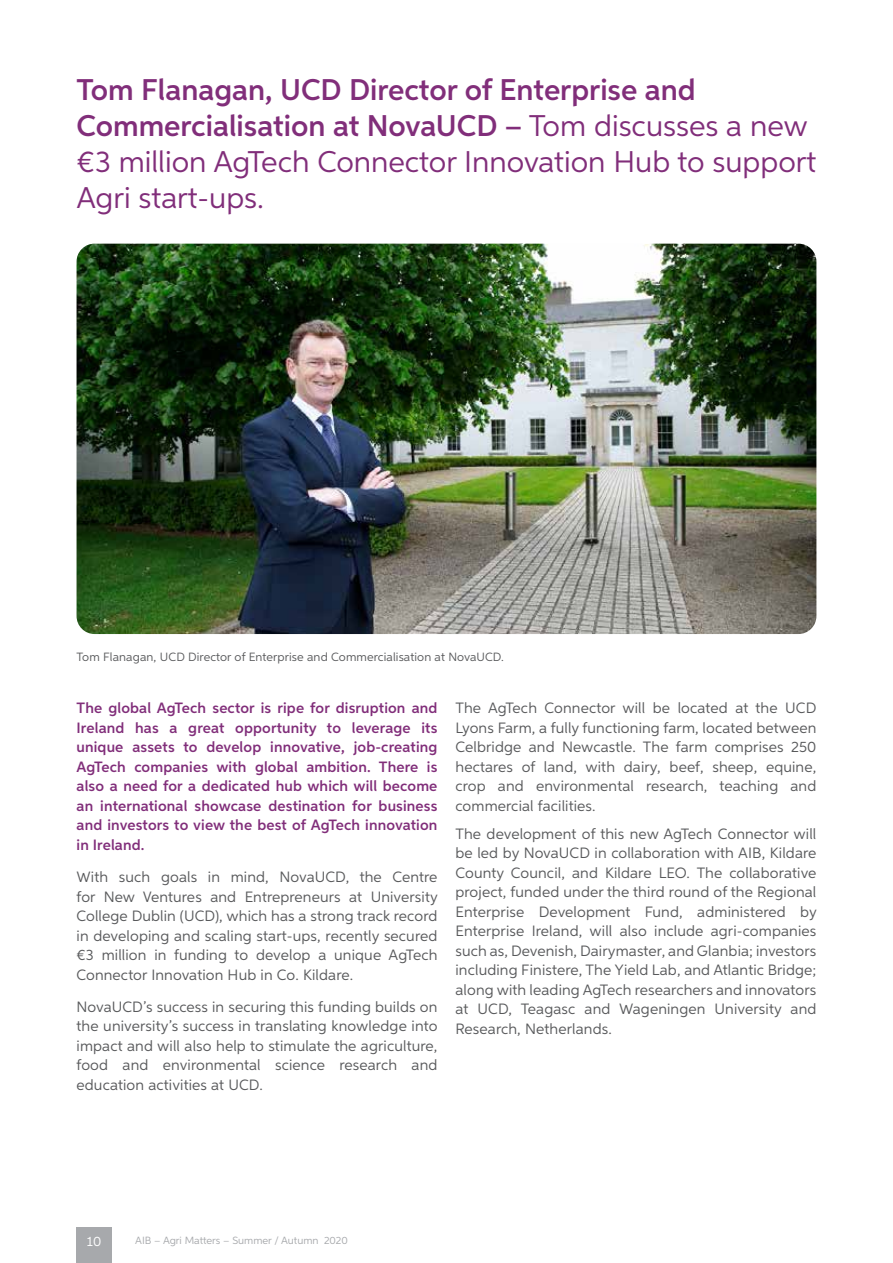
<style>
.page{position:relative;width:893px;height:1263px;background:#fff}
.page>*{position:absolute;margin:0;border:0;box-sizing:border-box;transform-origin:0 0}
.t1{font:30px/36px "Aspira";color:#812e7a}
.t2{font:15px/19.5px "Aspira";letter-spacing:.01em;color:#58595b;text-align:justify}
.t3{font:600 15px/19.5px "Aspira";letter-spacing:.01em;color:#812e7a;text-align:justify}
.t4{font:13.5px "Aspira";color:#fff}
.t5{font:12px "Aspira";letter-spacing:.01em;color:#58595b}
.t6{font:10.5px "Aspira";color:#a7a9ac}
.s1{font-weight:600}
</style>
<div class="page">
<img style="left:77px;top:244px;width:739px;height:390px">
<div style="left:77px;top:1228px;width:35px;height:35px;background:#a7a9ac"></div>
<h1 class="t1" style="left:77px;top:71px;width:741px"><span class="s1">Tom Flanagan, UCD Director of Enterprise and Commercialisation at NovaUCD –</span> Tom discusses a new €3 million AgTech Connector Innovation Hub to support Agri start-ups.</h1>
<p class="t5" style="left:77px;top:650px;width:429px">Tom Flanagan, UCD Director of Enterprise and Commercialisation at NovaUCD.</p>
<p class="t3" style="left:77px;top:698px;width:362px">The global AgTech sector is ripe for disruption and Ireland has a great opportunity to leverage its unique assets to develop innovative, job-creating AgTech companies with global ambition. There is also a need for a dedicated hub which will become an international showcase destination for business and investors to view the best of AgTech innovation in Ireland.</p>
<p class="t2" style="left:77px;top:867px;width:363px">With such goals in mind, NovaUCD, the Centre for New Ventures and Entrepreneurs at University College Dublin (UCD), which has a strong track record in developing and scaling start-ups, recently secured €3 million in funding to develop a unique AgTech Connector Innovation Hub in Co. Kildare.</p>
<p class="t2" style="left:77px;top:997px;width:362px">NovaUCD’s success in securing this funding builds on the university’s success in translating knowledge into impact and will also help to stimulate the agriculture, food and environmental science research and education activities at UCD.</p>
<p class="t2" style="left:455px;top:698px;width:362px">The AgTech Connector will be located at the UCD Lyons Farm, a fully functioning farm, located between Celbridge and Newcastle. The farm comprises 250 hectares of land, with dairy, beef, sheep, equine, crop and environmental research, teaching and commercial facilities.</p>
<p class="t2" style="left:455px;top:824px;width:363px">The development of this new AgTech Connector will be led by NovaUCD in collaboration with AIB, Kildare County Council, and Kildare LEO. The collaborative project, funded under the third round of the Regional Enterprise Development Fund, administered by Enterprise Ireland, will also include agri-companies such as, Devenish, Dairymaster, and Glanbia; investors including Finistere, The Yield Lab, and Atlantic Bridge; along with leading AgTech researchers and innovators at UCD, Teagasc and Wageningen University and Research, Netherlands.</p>
<p class="t4" style="left:87px;top:1233px;width:16px">10</p>
<p class="t6" style="left:135px;top:1233px;width:214px">AIB – Agri Matters – Summer / Autumn 2020</p>
</div>
